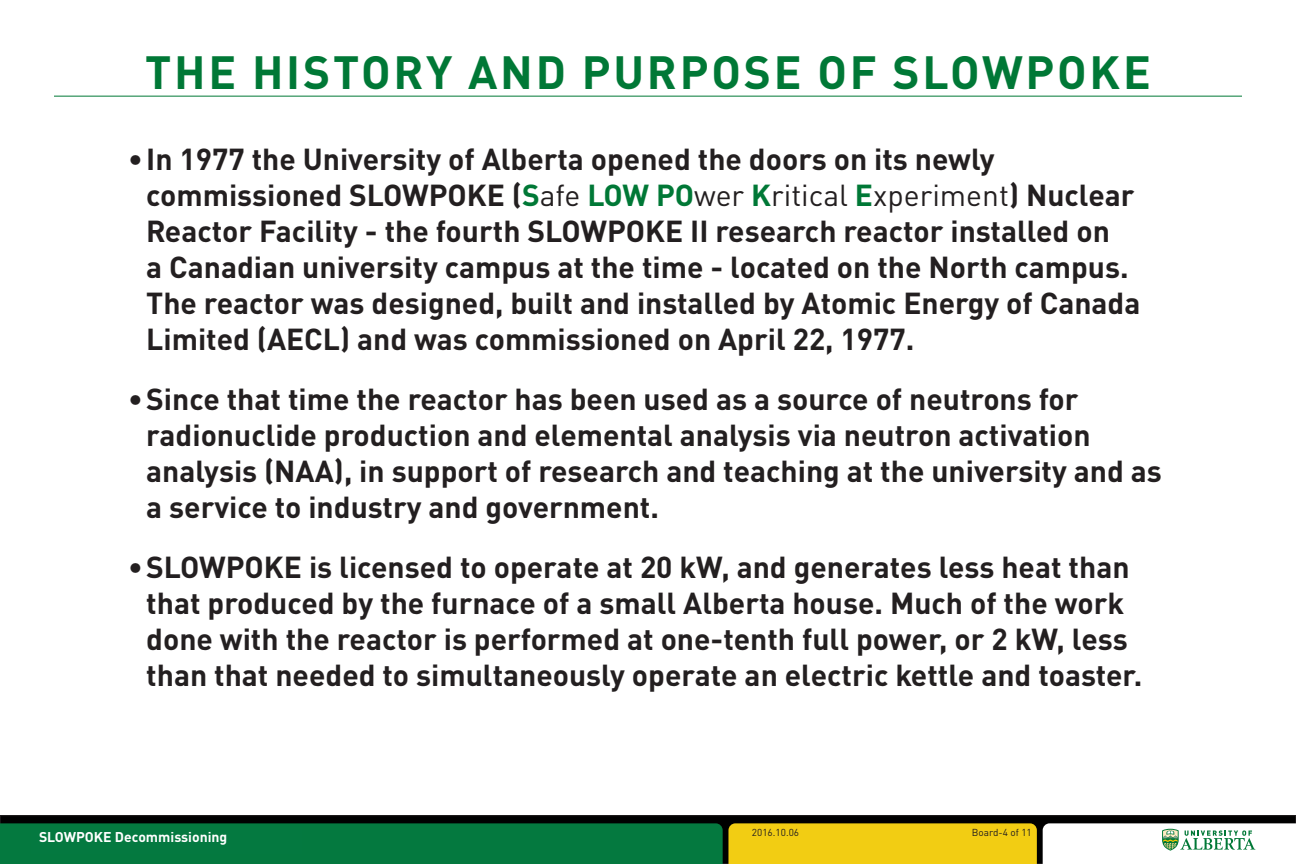
<style>
.page{position:relative;width:1296px;height:864px;background:#fff}
.page>*{position:absolute;margin:0;border:0;box-sizing:border-box;transform-origin:0 0}
._00_board_head{font:700 46px "DIN Pro";letter-spacing:.06em;color:#007836}
.t1{font:700 30px/36px "DIN Pro";color:#231f20}
.t2{font:700 14px "DIN Pro";color:#fff}
.t3{font:700 13.85px "DIN Pro";color:#fff}
.t4{font:10px "DIN Pro";color:#231f20}
.s1{color:#007836}
.s2{font-weight:400}
</style>
<div class="page">
<div style="left:0;top:816px;width:1296px;height:48px;background:#000"></div>
<div style="left:0;top:815px;width:1296px;height:49px;border:1px solid #231f20"></div>
<svg style="left:0;top:823px;width:1037px;height:41px;background:#58942e"></svg>
<svg style="left:1043px;top:823px;width:253px;height:41px;background:#edf3ef"></svg>
<div style="left:31px;top:827px;width:270px;height:27px;background:#047940"></div>
<hr style="left:54px;top:96px;width:1188px;height:1px;background:#007836">
<p class="_00_board_head" style="left:145px;top:34px;width:1007px">THE HISTORY AND PURPOSE OF SLOWPOKE</p>
<p class="t1" style="left:146px;top:138px;width:996px;text-indent:-18px">•In 1977 the University of Alberta opened the doors on its newly commissioned SLOWPOKE (<span class="s1">S</span><span class="s2">afe</span> <span class="s1">LOW PO</span><span class="s2">wer</span> <span class="s1">K</span><span class="s2">ritical</span> <span class="s1">E</span><span class="s2">xperiment</span>) Nuclear Reactor Facility - the fourth SLOWPOKE II research reactor installed on<br>a Canadian university campus at the time - located on the North campus.<br>The reactor was designed, built and installed by Atomic Energy of Canada Limited (AECL) and was commissioned on April 22, 1977.</p>
<p class="t1" style="left:146px;top:378px;width:1017px;text-indent:-18px">•Since that time the reactor has been used as a source of neutrons for radionuclide production and elemental analysis via neutron activation analysis (NAA), in support of research and teaching at the university and as a service to industry and government.</p>
<p class="t1" style="left:146px;top:546px;width:998px;text-indent:-18px">•SLOWPOKE is licensed to operate at 20 kW, and generates less heat than that produced by the furnace of a small Alberta house. Much of the work done with the reactor is performed at one-tenth full power, or 2 kW, less than that needed to simultaneously operate an electric kettle and toaster.</p>
<p class="t3" style="left:39px;top:826px;width:257px">Research &amp; Collections Resource Facility</p>
<p class="t4" style="left:752px;top:825px;width:49px">2016.10.06</p>
<p class="t4" style="left:972px;top:825px;width:61px">Board-4 of 11</p>
<p class="t2" style="left:39px;top:826px;width:190px">SLOWPOKE Decommissioning</p>
</div>
